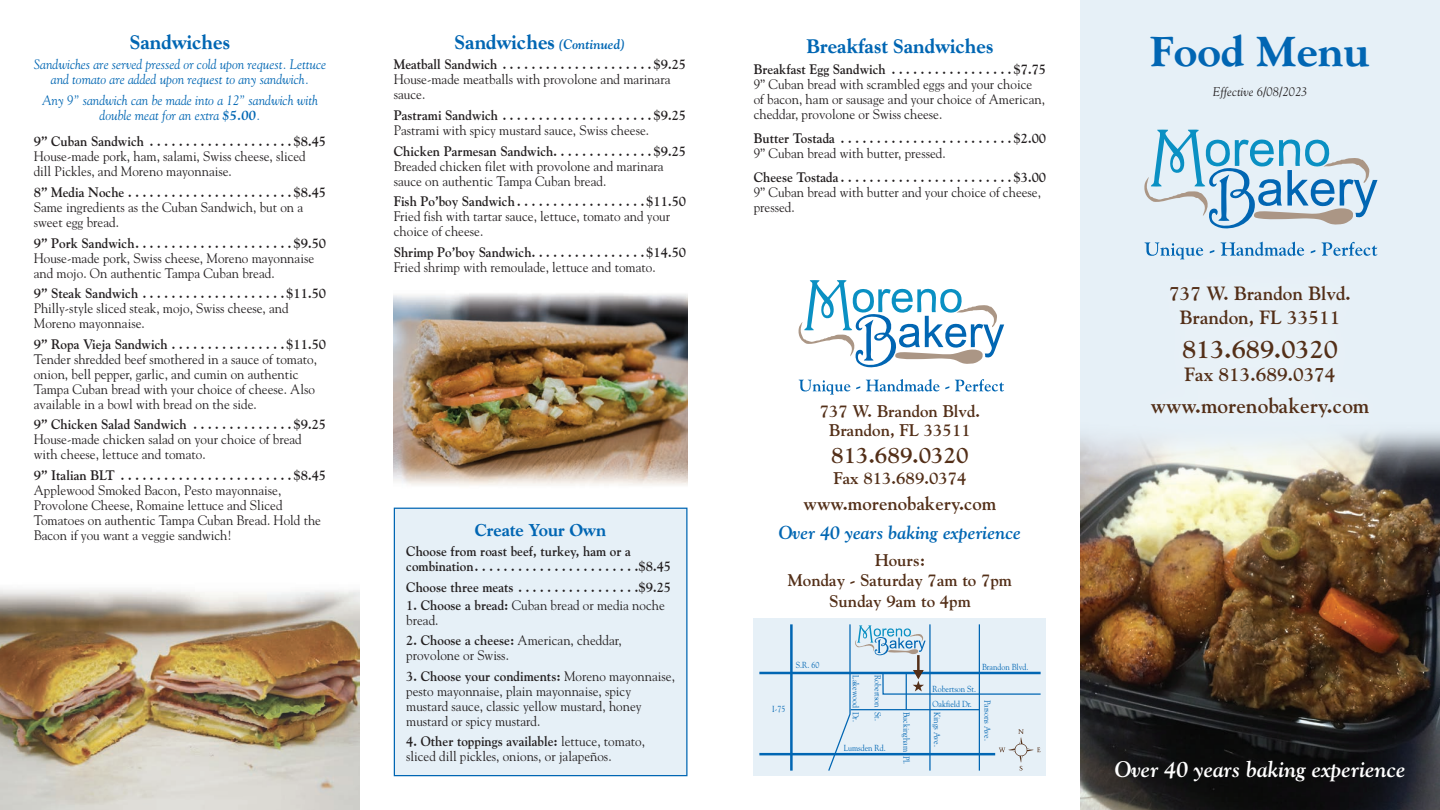
<style>
.page{position:relative;width:1440px;height:810px;background:#fff}
.page>*{position:absolute;margin:0;border:0;box-sizing:border-box;transform-origin:0 0}
.t1{font:800 42.5px "Goudy";color:#0166b3}
.t2{font:700 25.5px "Goudy";color:#532f18}
.t3{font:italic 700 22.5px "Goudy";color:#fff;scale:.95 1}
.t4{font:700 22.5px "Goudy";color:#532f18}
.t5{font:700 21.25px "Goudy";color:#532f18}
.t6{font:800 20px "Goudy";color:#0166b3;scale:.95 1}
.t7{font:700 19.12px/23.4px "Goudy";color:#532f18;text-align:center}
.t8{font:italic 700 18.75px "Goudy";color:#0166b3;scale:.95 1}
.t9{font:700 18.75px "Goudy";color:#532f18}
.t10{font:800 17.5px "Goudy";color:#0166b3;scale:.95 1}
.t11{font:700 16.88px/20.6px "Goudy";color:#532f18;text-align:center}
.t12{font:13.75px/15px "Goudy";color:#231f20;scale:.95 1}
.t13{font:700 13.75px/20.6px "Goudy";color:#231f20;text-align:center;scale:.95 1}
.t14{font:italic 13.75px/15px "Goudy";color:#0166b3;text-align:center;scale:.95 1}
.t15{font:italic 12.5px "Goudy";color:#231f20}
.t16{font:8.75px/15.2px "Goudy";color:#0166b3;scale:.9 1}
.s1{font-weight:700}
.s2{font-weight:800;font-size:20px;color:#0166b3}
.s3{font-style:italic;color:#0166b3}
</style>
<div class="page">
<div style="left:1080px;top:0;width:360px;height:810px;background:#e6f0f7"></div>
<div style="left:394px;top:508px;width:293px;height:268px;background:#e6f0f7"></div>
<div style="left:394px;top:508px;width:294px;height:268px;border:1px solid #0166b3"></div>
<svg style="left:1145px;top:242px;width:232px;height:17px"></svg>
<svg style="left:1144px;top:129px;width:233px;height:100px"></svg>
<img style="left:1080px;top:432px;width:360px;height:378px">
<div style="left:754px;top:619px;width:292px;height:157px;background:#e6f0f7"></div>
<hr style="left:759px;top:672px;width:282px;height:2px;background:#0166b3">
<hr style="left:759px;top:753px;width:236px;height:2px;background:#0166b3">
<hr style="left:790px;top:624px;width:3px;height:147px;background:#0166b3">
<svg style="left:827px;top:631px;width:214px;height:140px"></svg>
<svg style="left:799px;top:379px;width:186px;height:3px"></svg>
<svg style="left:798px;top:280px;width:206px;height:88px"></svg>
<div style="left:767px;top:531px;width:266px;height:100px;background:#fff"></div>
<img style="left:394px;top:293px;width:294px;height:193px">
<img style="left:0;top:589px;width:360px;height:221px">
<h3 class="t6" style="left:130px;top:30px;width:107px">Sandwiches</h3>
<p class="t14" style="left:34px;top:57px;width:309px">Sandwiches are served pressed or cold upon request. Lettuce and tomato are added upon request to any sandwich.</p>
<p class="t14" style="left:42px;top:93px;width:292px">Any 9” sandwich can be made into a 12” sandwich with double meat for an extra <span class="s1">$5.00</span>.</p>
<p class="t13" style="left:34px;top:131px;width:309px">9” Cuban Sandwich . . . . . . . . . . . . . . . . . . . $8.45</p>
<p class="t12" style="left:34px;top:149px;width:288px">House-made pork, ham, salami, Swiss cheese, sliced dill Pickles, and Moreno mayonnaise.</p>
<p class="t13" style="left:34px;top:182px;width:309px">8” Media Noche . . . . . . . . . . . . . . . . . . . . . . $8.45</p>
<p class="t12" style="left:34px;top:199px;width:285px">Same ingredients as the Cuban Sandwich, but on a sweet egg bread.</p>
<p class="t13" style="left:34px;top:232px;width:309px">9” Pork Sandwich . . . . . . . . . . . . . . . . . . . . . $9.50</p>
<p class="t12" style="left:34px;top:250px;width:297px">House-made pork, Swiss cheese, Moreno mayonnaise and mojo. On authentic Tampa Cuban bread.</p>
<p class="t13" style="left:34px;top:283px;width:309px">9” Steak Sandwich . . . . . . . . . . . . . . . . . . . $11.50</p>
<p class="t12" style="left:34px;top:301px;width:270px">Philly-style sliced steak, mojo, Swiss cheese, and<br>Moreno mayonnaise.</p>
<p class="t13" style="left:34px;top:334px;width:309px">9” Ropa Vieja Sandwich . . . . . . . . . . . . . . . $11.50</p>
<p class="t12" style="left:34px;top:351px;width:300px">Tender shredded beef smothered in a sauce of tomato, onion, bell pepper, garlic, and cumin on authentic Tampa Cuban bread with your choice of cheese. Also available in a bowl with bread on the side.</p>
<p class="t13" style="left:34px;top:414px;width:309px">9” Chicken Salad Sandwich . . . . . . . . . . . . . $9.25</p>
<p class="t12" style="left:34px;top:432px;width:284px">House-made chicken salad on your choice of bread with cheese, lettuce and tomato.</p>
<p class="t13" style="left:34px;top:465px;width:309px">9” Italian BLT . . . . . . . . . . . . . . . . . . . . . . . $8.45</p>
<p class="t12" style="left:34px;top:483px;width:304px">Applewood Smoked Bacon, Pesto mayonnaise, Provolone Cheese, Romaine lettuce and Sliced Tomatoes on authentic Tampa Cuban Bread. Hold the Bacon if you want a veggie sandwich!</p>
<p class="t13" style="left:394px;top:34px;width:309px"><span class="s2">Sandwiches</span> <span class="s3">(Continued)<br></span>Meatball Sandwich . . . . . . . . . . . . . . . . . . . . $9.25</p>
<p class="t12" style="left:394px;top:72px;width:293px">House-made meatballs with provolone and marinara sauce.</p>
<p class="t13" style="left:394px;top:105px;width:309px">Pastrami Sandwich . . . . . . . . . . . . . . . . . . . . $9.25</p>
<p class="t12" style="left:394px;top:123px;width:270px">Pastrami with spicy mustard sauce, Swiss cheese.</p>
<p class="t13" style="left:394px;top:141px;width:309px">Chicken Parmesan Sandwich . . . . . . . . . . . . . $9.25</p>
<p class="t12" style="left:394px;top:158px;width:286px">Breaded chicken filet with provolone and marinara sauce on authentic Tampa Cuban bread.</p>
<p class="t13" style="left:394px;top:191px;width:309px">Fish Po’boy Sandwich . . . . . . . . . . . . . . . . . $11.50</p>
<p class="t12" style="left:394px;top:209px;width:292px">Fried fish with tartar sauce, lettuce, tomato and your choice of cheese.</p>
<p class="t13" style="left:394px;top:242px;width:309px">Shrimp Po’boy Sandwich . . . . . . . . . . . . . . . $14.50</p>
<p class="t12" style="left:394px;top:259px;width:277px">Fried shrimp with remoulade, lettuce and tomato.</p>
<p class="t10" style="left:475px;top:519px;width:140px">Create Your Own</p>
<p class="t13" style="left:406px;top:544px;width:280px;line-height:15px;text-align:left">Choose from roast beef, turkey, ham or a combination . . . . . . . . . . . . . . . . . . . . . . $8.45</p>
<p class="t13" style="left:406px;top:577px;width:280px">Choose three meats . . . . . . . . . . . . . . . . $9.25</p>
<p class="t12" style="left:406px;top:597px;width:274px"><span class="s1">1. Choose a bread:</span> Cuban bread or media noche bread.</p>
<p class="t12" style="left:406px;top:633px;width:228px"><span class="s1">2. Choose a cheese:</span> American, cheddar, provolone or Swiss.</p>
<p class="t12" style="left:406px;top:668px;width:284px"><span class="s1">3. Choose your condiments:</span> Moreno mayonnaise, pesto mayonnaise, plain mayonnaise, spicy mustard sauce, classic yellow mustard, honey mustard or spicy mustard.</p>
<p class="t12" style="left:406px;top:734px;width:253px"><span class="s1">4. Other toppings available:</span> lettuce, tomato, sliced dill pickles, onions, or jalapeños.</p>
<h3 class="t6" style="left:807px;top:35px;width:198px">Breakfast Sandwiches</h3>
<p class="t13" style="left:754px;top:59px;width:309px">Breakfast Egg Sandwich . . . . . . . . . . . . . . . . $7.75</p>
<p class="t12" style="left:754px;top:76px;width:308px">9” Cuban bread with scrambled eggs and your choice of bacon, ham or sausage and your choice of American, cheddar, provolone or Swiss cheese.</p>
<p class="t13" style="left:754px;top:128px;width:309px">Butter Tostada . . . . . . . . . . . . . . . . . . . . . . . $2.00</p>
<p class="t12" style="left:754px;top:145px;width:204px">9” Cuban bread with butter, pressed.</p>
<p class="t13" style="left:754px;top:167px;width:309px">Cheese Tostada . . . . . . . . . . . . . . . . . . . . . . . $3.00</p>
<p class="t12" style="left:754px;top:184px;width:304px">9” Cuban bread with butter and your choice of cheese, pressed.</p>
<p class="t11" style="left:820px;top:401px;width:160px;line-height:19.4px">737 W. Brandon Blvd.<br>Brandon, FL 33511</p>
<h3 class="t4" style="left:831px;top:442px;width:139px">813.689.0320</h3>
<p class="t11" style="left:833px;top:468px;width:135px">Fax 813.689.0374</p>
<h3 class="t9" style="left:803px;top:492px;width:195px">www.morenobakery.com</h3>
<h3 class="t8" style="left:779px;top:521px;width:257px">Over 40 years baking experience</h3>
<p class="t11" style="left:788px;top:549px;width:226px">Hours:<br>Monday - Saturday 7am to 7pm<br>Sunday 9am to 4pm</p>
<p class="t16" style="left:796px;top:658px;width:28px">S.R. 60</p>
<p class="t16" style="left:772px;top:702px;width:16px">I-75</p>
<p class="t16" style="left:864px;top:675px;width:53px;rotate:90deg">Lakewood Dr.</p>
<p class="t16" style="left:885px;top:675px;width:52px;rotate:90deg">Robertson St.</p>
<p class="t16" style="left:844px;top:741px;width:48px">Lumsden Rd.</p>
<p class="t16" style="left:982px;top:660px;width:53px">Brandon Blvd.</p>
<p class="t16" style="left:932px;top:681px;width:50px">Robertson St.<br>Oakfield Dr.</p>
<p class="t16" style="left:914px;top:712px;width:60px;rotate:90deg">Buckingham Pl.</p>
<p class="t16" style="left:945px;top:712px;width:40px;rotate:90deg">Kings Ave.</p>
<p class="t16" style="left:995px;top:700px;width:47px;rotate:90deg">Parsons Ave.</p>
<h1 class="t1" style="left:1150px;top:26px;width:221px">Food Menu</h1>
<p class="t15" style="left:1213px;top:84px;width:96px">Effective 6/08/2023</p>
<h3 class="t7" style="left:1169px;top:282px;width:181px">737 W. Brandon Blvd.<br>Brandon, FL 33511</h3>
<h2 class="t2" style="left:1182px;top:333px;width:157px">813.689.0320</h2>
<h3 class="t7" style="left:1185px;top:363px;width:152px">Fax 813.689.0374</h3>
<h3 class="t5" style="left:1151px;top:393px;width:220px">www.morenobakery.com</h3>
<h3 class="t3" style="left:1115px;top:755px;width:308px">Over 40 years baking experience</h3>
</div>
